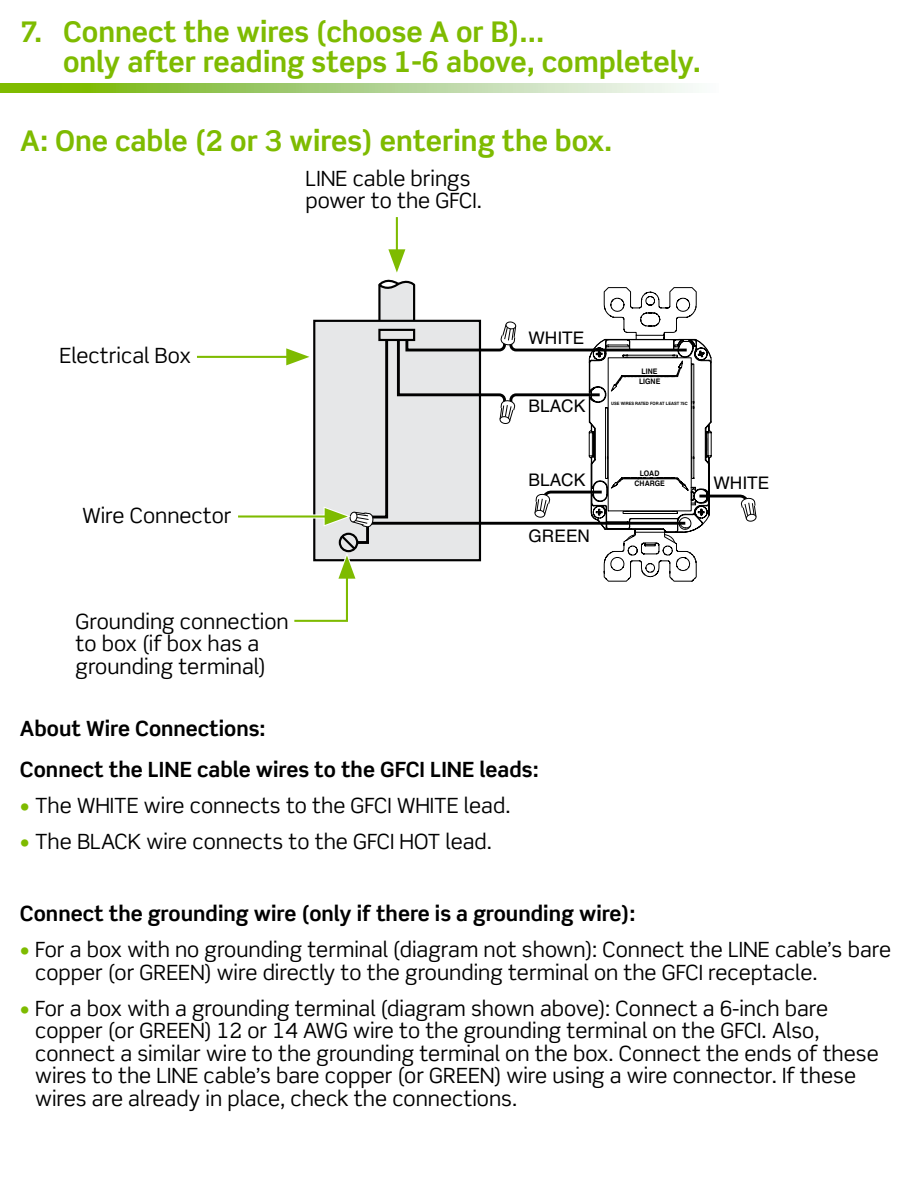
<style>
.page{position:relative;width:918px;height:1188px;background:#fff}
.page>*{position:absolute;margin:0;border:0;box-sizing:border-box;transform-origin:0 0}
.t1{font:700 28.5px/30px "Scene Std";color:#7ebb00}
.t2{font:21px/22.5px "Scene Std";color:#000}
.t3{font:700 21px "Scene Std";color:#000}
.t4{font:17.4px "Helvetica";color:#000}
.t5{font:700 7.5px/9.4px "Helvetica";color:#000;text-align:center;scale:.92 1}
.t6{font:700 4.5px "Helvetica";color:#000;scale:.92 1}
.s1{color:#7ebb00}
</style>
<div class="page">
<svg style="left:0;top:83px;width:688px;height:10px;background:#add17c"></svg>
<svg style="left:457px;top:287px;width:240px;height:295px"></svg>
<div style="left:314px;top:321px;width:166px;height:239px;background:#e6e7e8"></div>
<div style="left:313px;top:320px;width:168px;height:241px;border:2px solid #000"></div>
<svg style="left:378px;top:329px;width:37px;height:3px"></svg>
<svg style="left:376px;top:332px;width:147px;height:194px"></svg>
<svg style="left:500px;top:320px;width:17px;height:27px"></svg>
<svg style="left:499px;top:398px;width:17px;height:27px"></svg>
<svg style="left:523px;top:306px;width:234px;height:256px"></svg>
<svg style="left:377px;top:217px;width:39px;height:106px"></svg>
<svg style="left:197px;top:348px;width:113px;height:18px"></svg>
<svg style="left:238px;top:505px;width:138px;height:117px"></svg>
<h1 class="t1" style="left:63px;top:17px;width:640px;text-indent:-43px">7. Connect the wires (choose A or B)...<br>only after reading steps 1-6 above, completely.</h1>
<h1 class="t1" style="left:20px;top:125px;width:594px">A: One cable (2 or 3 wires) entering the box.</h1>
<p class="t2" style="left:306px;top:167px;width:178px">LINE cable brings power to the GFCI.</p>
<p class="t2" style="left:59px;top:344px;width:133px">Electrical Box</p>
<p class="t2" style="left:82px;top:504px;width:151px">Wire Connector</p>
<p class="t4" style="left:528px;top:324px;width:57px">WHITE</p>
<p class="t4" style="left:528px;top:393px;width:58px">BLACK</p>
<p class="t5" style="left:642px;top:368px;width:19px">LINE</p>
<p class="t6" style="left:611px;top:401px;width:85px">USE WIRES RATED FOR AT LEAST 75C</p>
<p class="t5" style="left:639px;top:377px;width:25px">LIGNE</p>
<p class="t4" style="left:528px;top:466px;width:58px">BLACK</p>
<p class="t4" style="left:528px;top:523px;width:63px">GREEN</p>
<p class="t5" style="left:635px;top:470px;width:34px">LOAD<br>CHARGE</p>
<p class="t4" style="left:713px;top:469px;width:57px">WHITE</p>
<p class="t2" style="left:76px;top:610px;width:215px">Grounding connection to box (if box has a grounding terminal)</p>
<p class="t3" style="left:20px;top:715px;width:247px">About Wire Connections:</p>
<p class="t3" style="left:20px;top:757px;width:520px">Connect the LINE cable wires to the GFCI LINE leads:</p>
<p class="t2" style="left:20px;top:794px;width:492px"><span class="s1">•</span> The WHITE wire connects to the GFCI WHITE lead.</p>
<p class="t2" style="left:20px;top:830px;width:474px"><span class="s1">•</span> The BLACK wire connects to the GFCI HOT lead.</p>
<p class="t3" style="left:20px;top:901px;width:617px">Connect the grounding wire (only if there is a grounding wire):</p>
<p class="t2" style="left:35px;top:938px;width:858px;text-indent:-15px"><span class="s1">•</span> For a box with no grounding terminal (diagram not shown): Connect the LINE cable’s bare copper (or GREEN) wire directly to the grounding terminal on the GFCI receptacle.</p>
<p class="t2" style="left:35px;top:997px;width:845px;text-indent:-15px"><span class="s1">•</span> For a box with a grounding terminal (diagram shown above): Connect a 6-inch bare copper (or GREEN) 12 or 14 AWG wire to the grounding terminal on the GFCI. Also, connect a similar wire to the grounding terminal on the box. Connect the ends of these wires to the LINE cable’s bare copper (or GREEN) wire using a wire connector. If these wires are already in place, check the connections.</p>
</div>
